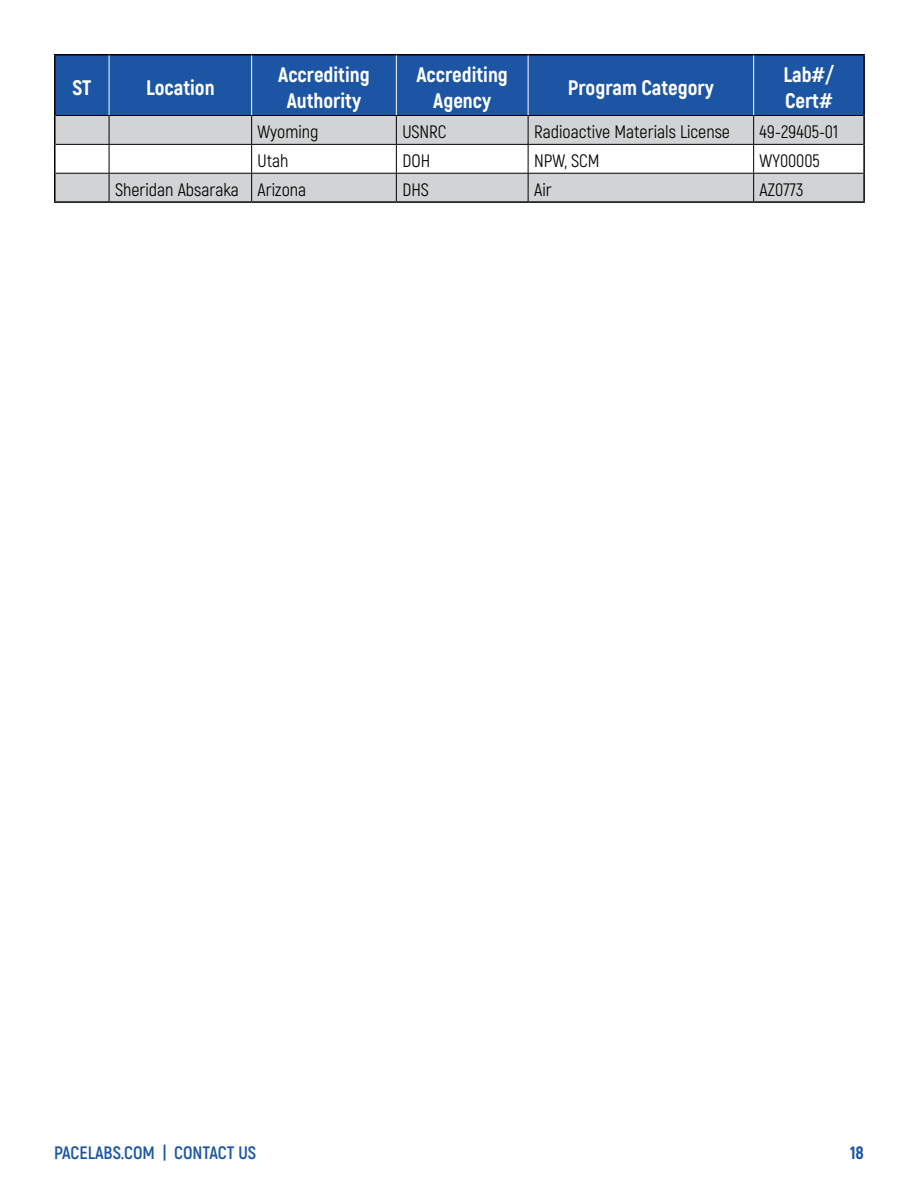
<style>
.page{position:relative;width:918px;height:1188px;background:#fff}
.page>*{position:absolute;margin:0;border:0;box-sizing:border-box;transform-origin:0 0}
.t1{font:800 21px/25.2px "Akrobat";color:#fff;text-align:center}
.t2{font:18px "Akrobat";color:#000}
.t3{font:700 18px "Akrobat";color:#1b55a4}
.t4{font:800 18px "Akrobat";color:#1b55a4}
</style>
<div class="page">
<div style="left:56px;top:56px;width:807px;height:59px;background:#1b55a4"></div>
<svg style="left:56px;top:116px;width:807px;height:85px;fill:#d1d3d4"></svg>
<hr style="left:54px;top:54px;width:55px;height:2px;background:#000">
<hr style="left:54px;top:56px;width:2px;height:60px;background:#000">
<hr style="left:109px;top:54px;width:143px;height:2px;background:#000">
<hr style="left:252px;top:54px;width:144px;height:2px;background:#000">
<hr style="left:396px;top:54px;width:132px;height:2px;background:#000">
<hr style="left:528px;top:54px;width:226px;height:2px;background:#000">
<hr style="left:754px;top:54px;width:111px;height:2px;background:#000">
<hr style="left:863px;top:56px;width:2px;height:60px;background:#000">
<hr style="left:54px;top:116px;width:2px;height:28px;background:#000">
<hr style="left:863px;top:116px;width:2px;height:28px;background:#000">
<hr style="left:54px;top:144px;width:2px;height:29px;background:#000">
<hr style="left:863px;top:144px;width:2px;height:29px;background:#000">
<hr style="left:54px;top:173px;width:2px;height:28px;background:#000">
<hr style="left:863px;top:173px;width:2px;height:28px;background:#000">
<hr style="left:54px;top:201px;width:55px;height:2px;background:#000">
<hr style="left:109px;top:201px;width:143px;height:2px;background:#000">
<hr style="left:252px;top:201px;width:144px;height:2px;background:#000">
<hr style="left:396px;top:201px;width:132px;height:2px;background:#000">
<hr style="left:528px;top:201px;width:226px;height:2px;background:#000">
<hr style="left:754px;top:201px;width:111px;height:2px;background:#000">
<hr style="left:56px;top:115px;width:53px;height:1px;background:#000">
<hr style="left:109px;top:115px;width:143px;height:1px;background:#000">
<hr style="left:252px;top:115px;width:144px;height:1px;background:#000">
<hr style="left:396px;top:115px;width:132px;height:1px;background:#000">
<hr style="left:528px;top:115px;width:226px;height:1px;background:#000">
<hr style="left:754px;top:115px;width:109px;height:1px;background:#000">
<hr style="left:56px;top:144px;width:53px;height:1px;background:#000">
<hr style="left:109px;top:144px;width:143px;height:1px;background:#000">
<hr style="left:252px;top:144px;width:144px;height:1px;background:#000">
<hr style="left:396px;top:144px;width:132px;height:1px;background:#000">
<hr style="left:528px;top:144px;width:226px;height:1px;background:#000">
<hr style="left:754px;top:144px;width:109px;height:1px;background:#000">
<hr style="left:56px;top:173px;width:53px;height:1px;background:#000">
<hr style="left:109px;top:173px;width:143px;height:1px;background:#000">
<svg style="left:109px;top:116px;width:1px;height:85px"></svg>
<hr style="left:252px;top:173px;width:144px;height:1px;background:#000">
<svg style="left:251px;top:116px;width:1px;height:85px"></svg>
<hr style="left:396px;top:173px;width:132px;height:1px;background:#000">
<svg style="left:396px;top:116px;width:1px;height:85px"></svg>
<hr style="left:528px;top:173px;width:226px;height:1px;background:#000">
<svg style="left:528px;top:116px;width:1px;height:85px"></svg>
<hr style="left:754px;top:173px;width:109px;height:1px;background:#000">
<svg style="left:753px;top:116px;width:1px;height:85px"></svg>
<hr style="left:109px;top:56px;width:1px;height:59px;background:#fff">
<hr style="left:251px;top:56px;width:1px;height:59px;background:#fff">
<hr style="left:396px;top:56px;width:1px;height:59px;background:#fff">
<hr style="left:528px;top:56px;width:1px;height:59px;background:#fff">
<hr style="left:753px;top:56px;width:1px;height:59px;background:#fff">
<p class="t1" style="left:72px;top:75px;width:21px">ST</p>
<p class="t1" style="left:146px;top:75px;width:70px">Location</p>
<p class="t1" style="left:278px;top:62px;width:93px">Accrediting<br>Authority</p>
<p class="t1" style="left:417px;top:62px;width:93px">Accrediting<br>Agency</p>
<p class="t1" style="left:568px;top:75px;width:148px">Program Category</p>
<p class="t1" style="left:783px;top:62px;width:52px;text-align:left">Lab#/<br>Cert#</p>
<p class="t2" style="left:258px;top:121px;width:62px">Wyoming</p>
<p class="t2" style="left:402px;top:121px;width:46px">USNRC</p>
<p class="t2" style="left:534px;top:121px;width:197px">Radioactive Materials License</p>
<p class="t2" style="left:760px;top:121px;width:80px">49-29405-01</p>
<p class="t2" style="left:258px;top:150px;width:32px">Utah</p>
<p class="t2" style="left:402px;top:150px;width:29px">DOH</p>
<p class="t2" style="left:534px;top:150px;width:67px">NPW, SCM</p>
<p class="t2" style="left:760px;top:150px;width:62px">WY00005</p>
<p class="t2" style="left:115px;top:179px;width:193px">Sheridan Absaraka Arizona</p>
<p class="t2" style="left:402px;top:179px;width:28px">DHS</p>
<p class="t2" style="left:534px;top:179px;width:19px">Air</p>
<p class="t2" style="left:760px;top:179px;width:45px">AZ0773</p>
<p class="t3" style="left:54px;top:1141px;width:204px">PACELABS.COM | CONTACT US</p>
<p class="t4" style="left:850px;top:1141px;width:15px">18</p>
</div>
